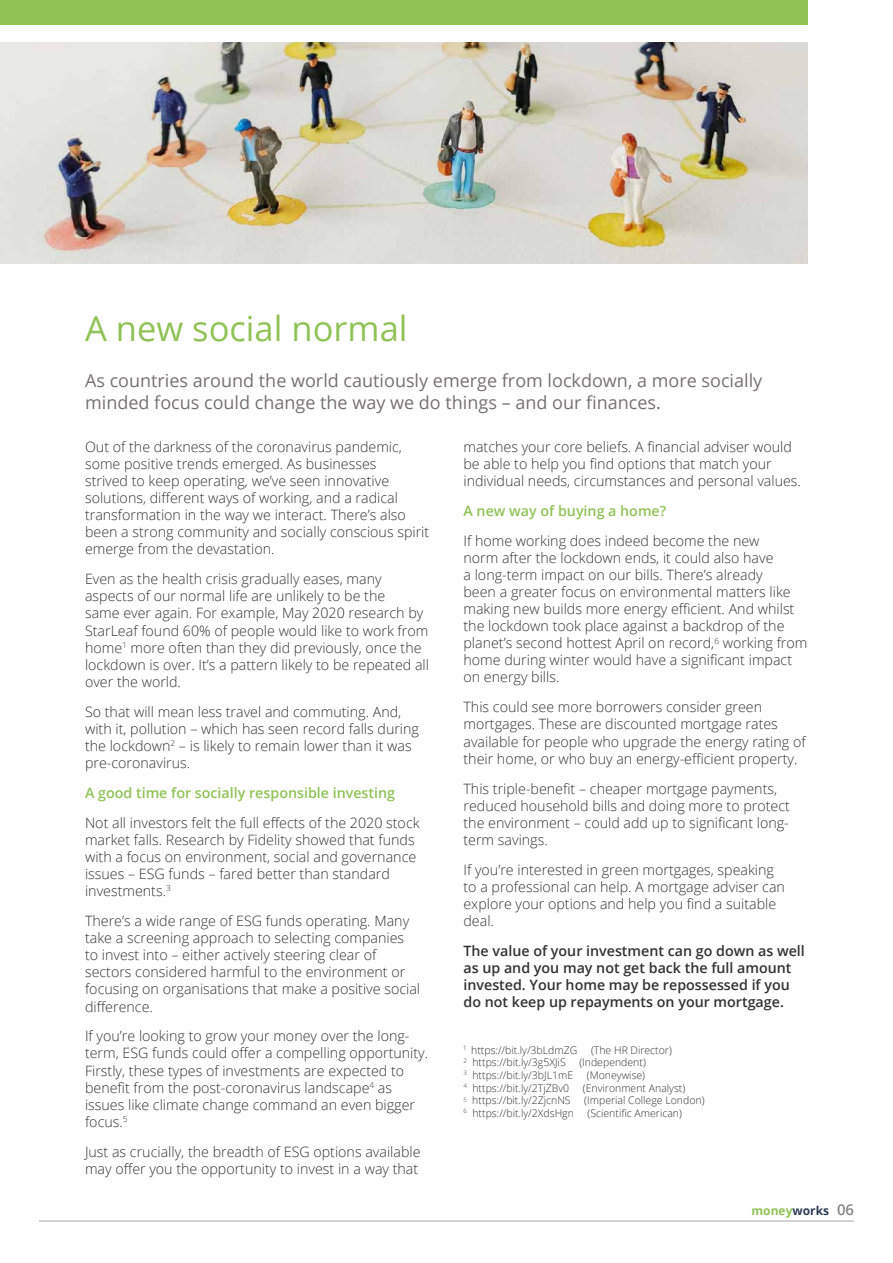
<style>
.page{position:relative;width:893px;height:1263px;background:#fff}
.page>*{position:absolute;margin:0;border:0;box-sizing:border-box;transform-origin:0 0}
.t1{font:34.5px "Open Sans";color:#91c256}
.t2{font:18px/21.6px "Open Sans";color:#757172}
.t3{font:600 15px "Open Sans";color:#878787}
.t4{font:300 14.25px/17.1px "Open Sans";color:#333232}
.t5{font:600 14.25px/17.1px "Open Sans";color:#333232}
.t6{font:600 14.25px "Open Sans";color:#91c256}
.t7{font:700 12px "Open Sans";color:#91c256}
.t8{font:300 10.5px "Open Sans";color:#333232}
.s1{color:#2d3c56}
</style>
<div class="page">
<img style="left:0;top:43px;width:808px;height:221px">
<hr style="left:39px;top:1220px;width:815px;height:1px;background:#b3b2b2">
<div style="left:0;top:0;width:808px;height:24px;background:#91c256"></div>
<h1 class="t1" style="left:85px;top:305px;width:324px">A new social normal</h1>
<p class="t2" style="left:85px;top:369px;width:679px">As countries around the world cautiously emerge from lockdown, a more socially minded focus could change the way we do things – and our finances.</p>
<p class="t4" style="left:85px;top:438px;width:346px">Out of the darkness of the coronavirus pandemic, some positive trends emerged. As businesses<br>strived to keep operating, we’ve seen innovative solutions, different ways of working, and a radical transformation in the way we interact. There’s also been a strong community and socially conscious spirit emerge from the devastation.</p>
<p class="t4" style="left:85px;top:570px;width:345px">Even as the health crisis gradually eases, many aspects of our normal life are unlikely to be the<br>same ever again. For example, May 2020 research by StarLeaf found 60% of people would like to work from home<sup>1</sup> more often than they did previously, once the lockdown is over. It’s a pattern likely to be repeated all over the world.</p>
<p class="t4" style="left:85px;top:703px;width:335px">So that will mean less travel and commuting. And, with it, pollution – which has seen record falls during the lockdown<sup>2</sup> – is likely to remain lower than it was pre-coronavirus.</p>
<p class="t6" style="left:85px;top:783px;width:312px">A good time for socially responsible investing</p>
<p class="t4" style="left:85px;top:814px;width:336px">Not all investors felt the full effects of the 2020 stock market falls. Research by Fidelity showed that funds with a focus on environment, social and governance issues – ESG funds – fared better than standard investments.<sup>3</sup></p>
<p class="t4" style="left:85px;top:912px;width:337px">There’s a wide range of ESG funds operating. Many take a screening approach to selecting companies to invest into – either actively steering clear of sectors considered harmful to the environment or focusing on organisations that make a positive social difference.</p>
<p class="t4" style="left:85px;top:1027px;width:345px">If you’re looking to grow your money over the long&shy;term, ESG funds could offer a compelling opportunity.<br>Firstly, these types of investments are expected to benefit from the post-coronavirus landscape<sup>4</sup> as issues like climate change command an even bigger focus.<sup>5</sup></p>
<p class="t4" style="left:85px;top:1142px;width:337px">Just as crucially, the breadth of ESG options available may offer you the opportunity to invest in a way that</p>
<p class="t4" style="left:463px;top:438px;width:339px">matches your core beliefs. A financial adviser would be able to help you find options that match your individual needs, circumstances and personal values.</p>
<p class="t6" style="left:463px;top:501px;width:204px">A new way of buying a home?</p>
<p class="t4" style="left:463px;top:531px;width:345px">If home working does indeed become the new<br>norm after the lockdown ends, it could also have<br>a long-term impact on our bills. There’s already<br>been a greater focus on environmental matters like making new builds more energy efficient. And whilst the lockdown took place against a backdrop of the planet’s second hottest April on record,<sup>6</sup> working from home during winter would have a significant impact on energy bills.</p>
<p class="t4" style="left:463px;top:698px;width:344px">This could see more borrowers consider green mortgages. These are discounted mortgage rates available for people who upgrade the energy rating of their home, or who buy an energy-efficient property.</p>
<p class="t4" style="left:463px;top:779px;width:328px">This triple-benefit – cheaper mortgage payments, reduced household bills and doing more to protect the environment – could add up to significant long&shy;term savings.</p>
<p class="t4" style="left:463px;top:860px;width:323px">If you’re interested in green mortgages, speaking to a professional can help. A mortgage adviser can explore your options and help you find a suitable deal.</p>
<p class="t5" style="left:463px;top:942px;width:343px">The value of your investment can go down as well as up and you may not get back the full amount invested. Your home may be repossessed if you do not keep up repayments on your mortgage.</p>
<p class="t8" style="left:463px;top:1043px;width:115px"><sup>1</sup> https://bit.ly/3bLdmZG</p>
<p class="t8" style="left:591px;top:1043px;width:82px">(The HR Director)</p>
<p class="t8" style="left:463px;top:1055px;width:104px"><sup>2</sup> https://bit.ly/3g5XJiS</p>
<p class="t8" style="left:579px;top:1055px;width:68px">(Independent)</p>
<p class="t8" style="left:463px;top:1068px;width:111px"><sup>3</sup> https://bit.ly/3bJL1mE</p>
<p class="t8" style="left:587px;top:1068px;width:60px">(Moneywise)</p>
<p class="t8" style="left:463px;top:1080px;width:107px"><sup>4</sup> https://bit.ly/2TjZBv0</p>
<p class="t8" style="left:583px;top:1080px;width:104px">(Environment Analyst)</p>
<p class="t8" style="left:463px;top:1093px;width:109px"><sup>5</sup> https://bit.ly/2ZjcnNS</p>
<p class="t8" style="left:584px;top:1093px;width:122px">(Imperial College London)</p>
<p class="t8" style="left:463px;top:1106px;width:112px"><sup>6</sup> https://bit.ly/2XdsHgn</p>
<p class="t8" style="left:588px;top:1106px;width:96px">(Scientific American)</p>
<p class="t7" style="left:751px;top:1202px;width:79px">money<span class="s1">works</span></p>
<p class="t3" style="left:837px;top:1199px;width:19px">06</p>
</div>
